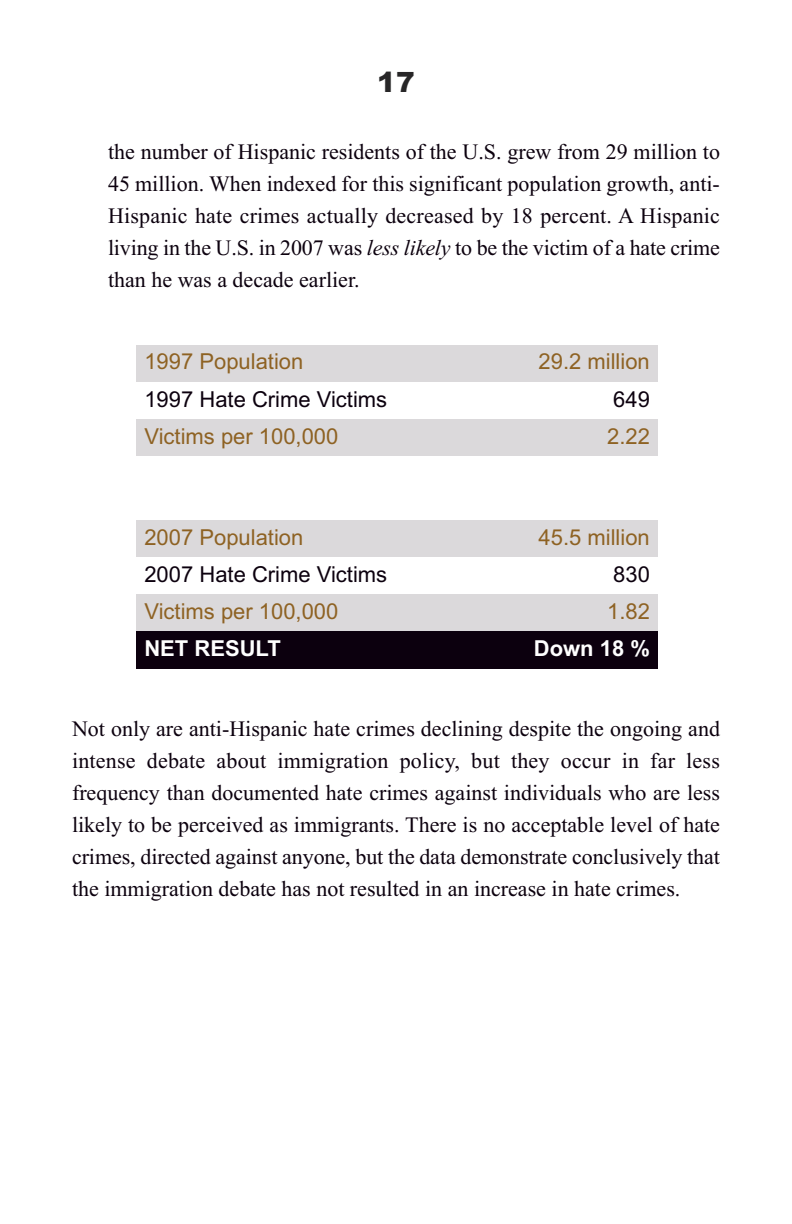
<style>
.page{position:relative;width:792px;height:1224px;background:#fff}
.page>*{position:absolute;margin:0;border:0;box-sizing:border-box;transform-origin:0 0}
.t1{font:900 28px "Arial";color:#272627}
.t2{font:22px/32px "Times New Roman";color:#0c000e;text-align:justify}
.t3{font:22px "Arial";color:#8e6223}
.t4{font:22px "Arial";color:#0c000e}
.t5{font:700 22px "Arial";color:#fff}
.s1{font-style:italic}
</style>
<div class="page">
<div style="left:136px;top:345px;width:321px;height:37px;background:#dbd9db"></div>
<div style="left:457px;top:345px;width:201px;height:37px;background:#dbd9db"></div>
<div style="left:136px;top:419px;width:321px;height:38px;background:#dbd9db"></div>
<div style="left:457px;top:419px;width:201px;height:38px;background:#dbd9db"></div>
<div style="left:136px;top:520px;width:321px;height:37px;background:#dbd9db"></div>
<div style="left:457px;top:520px;width:201px;height:37px;background:#dbd9db"></div>
<div style="left:136px;top:595px;width:321px;height:37px;background:#dbd9db"></div>
<div style="left:457px;top:595px;width:201px;height:37px;background:#dbd9db"></div>
<div style="left:136px;top:632px;width:321px;height:37px;background:#0c000e"></div>
<div style="left:457px;top:632px;width:201px;height:37px;background:#0c000e"></div>
<p class="t1" style="left:377px;top:66px;width:39px">17</p>
<p class="t2" style="left:108px;top:136px;width:614px">the number of Hispanic residents of the U.S. grew from 29 million to 45 million. When indexed for this significant population growth, anti-Hispanic hate crimes actually decreased by 18 percent. A Hispanic living in the U.S. in 2007 was <span class="s1">less likely</span> to be the victim of a hate crime than he was a decade earlier.</p>
<p class="t3" style="left:144px;top:349px;width:160px">1997 Population</p>
<p class="t3" style="left:539px;top:349px;width:113px">29.2 million</p>
<p class="t4" style="left:144px;top:386px;width:244px">1997 Hate Crime Victims</p>
<p class="t4" style="left:613px;top:386px;width:38px">649</p>
<p class="t3" style="left:144px;top:423px;width:196px">Victims per 100,000</p>
<p class="t3" style="left:607px;top:423px;width:44px">2.22</p>
<p class="t3" style="left:144px;top:524px;width:160px">2007 Population</p>
<p class="t3" style="left:539px;top:524px;width:113px">45.5 million</p>
<p class="t4" style="left:144px;top:561px;width:244px">2007 Hate Crime Victims</p>
<p class="t4" style="left:613px;top:561px;width:38px">830</p>
<p class="t3" style="left:144px;top:598px;width:196px">Victims per 100,000</p>
<p class="t3" style="left:607px;top:598px;width:44px">1.82</p>
<p class="t5" style="left:144px;top:636px;width:138px">NET RESULT</p>
<p class="t5" style="left:534px;top:636px;width:118px">Down 18 %</p>
<p class="t2" style="left:72px;top:713px;width:650px">Not only are anti-Hispanic hate crimes declining despite the ongoing and intense debate about immigration policy, but they occur in far less frequency than documented hate crimes against individuals who are less likely to be perceived as immigrants. There is no acceptable level of hate crimes, directed against anyone, but the data demonstrate conclusively that the immigration debate has not resulted in an increase in hate crimes.</p>
</div>
